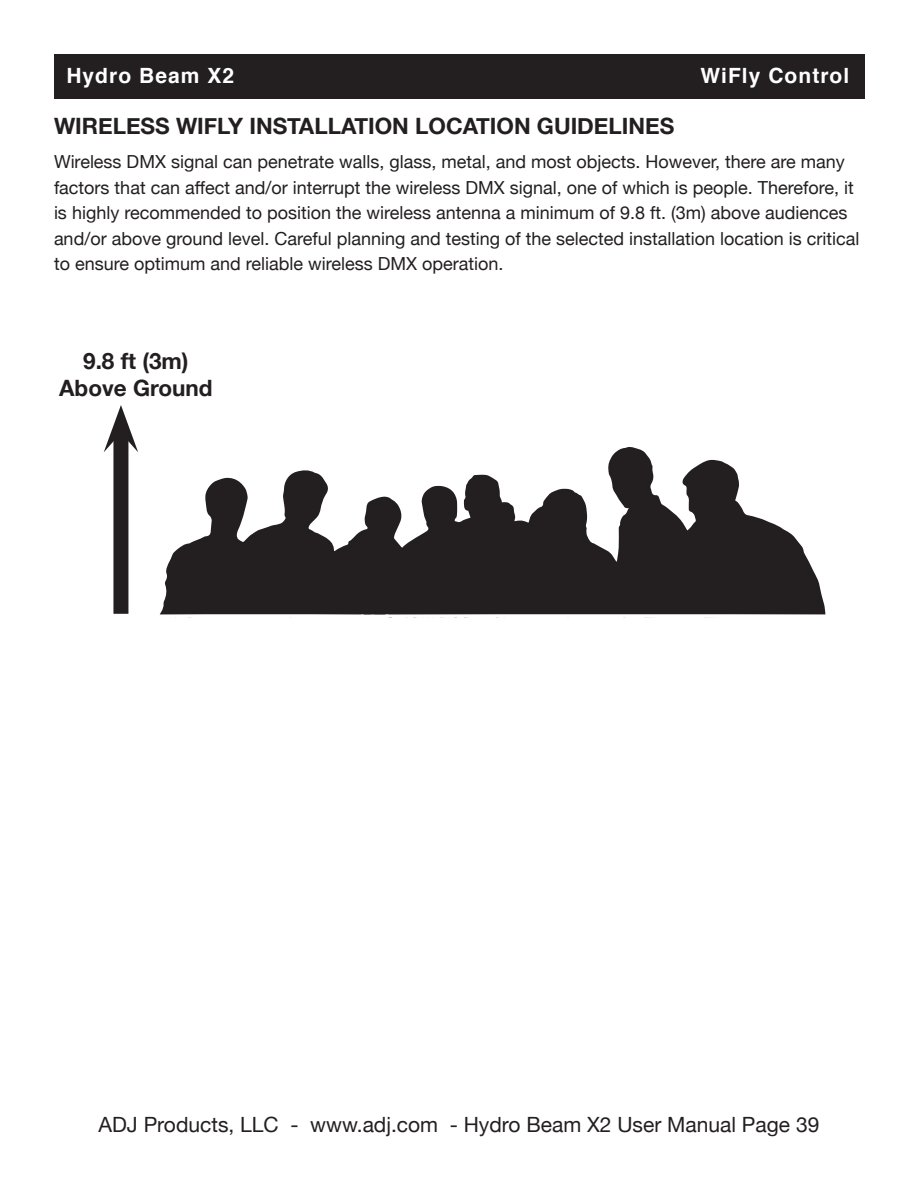
<style>
.page{position:relative;width:918px;height:1188px;background:#fff}
.page>*{position:absolute;margin:0;border:0;box-sizing:border-box;transform-origin:0 0}
.t1{font:700 22.5px "Helvetica Neue";color:#231f20}
.t2{font:21px "Helvetica Neue";color:#231f20}
.t3{font:700 21px "Helvetica";letter-spacing:.05em;color:#fff}
.t4{font:18px/25.5px "Helvetica Neue";color:#231f20}
</style>
<div class="page">
<div style="left:54px;top:54px;width:810px;height:44px;background:#231f20"></div>
<svg style="left:160px;top:447px;width:666px;height:168px;fill:#231f20"></svg>
<svg style="left:527px;top:562px;width:14px;height:37px"></svg>
<svg style="left:382px;top:613px;width:444px;height:5px"></svg>
<svg style="left:159px;top:613px;width:208px;height:5px"></svg>
<div style="left:113px;top:433px;width:15px;height:181px;background:#231f20"></div>
<svg style="left:104px;top:405px;width:34px;height:47px"></svg>
<p class="t3" style="left:66px;top:59px;width:169px">Hydro Beam X2</p>
<p class="t3" style="left:700px;top:59px;width:150px">WiFly Control</p>
<p class="t1" style="left:54px;top:108px;width:622px">WIRELESS WIFLY INSTALLATION LOCATION GUIDELINES</p>
<p class="t4" style="left:54px;top:150px;width:807px">Wireless DMX signal can penetrate walls, glass, metal, and most objects. However, there are many factors that can affect and/or interrupt the wireless DMX signal, one of which is people. Therefore, it is highly recommended to position the wireless antenna a minimum of 9.8 ft. (3m) above audiences and/or above ground level. Careful planning and testing of the selected installation location is critical to ensure optimum and reliable wireless DMX operation.</p>
<p class="t1" style="left:83px;top:344px;width:107px">9.8 ft (3m)</p>
<p class="t1" style="left:59px;top:371px;width:155px">Above Ground</p>
<p class="t2" style="left:99px;top:1110px;width:722px">ADJ Products, LLC - www.adj.com - Hydro Beam X2 User Manual Page 39</p>
</div>
